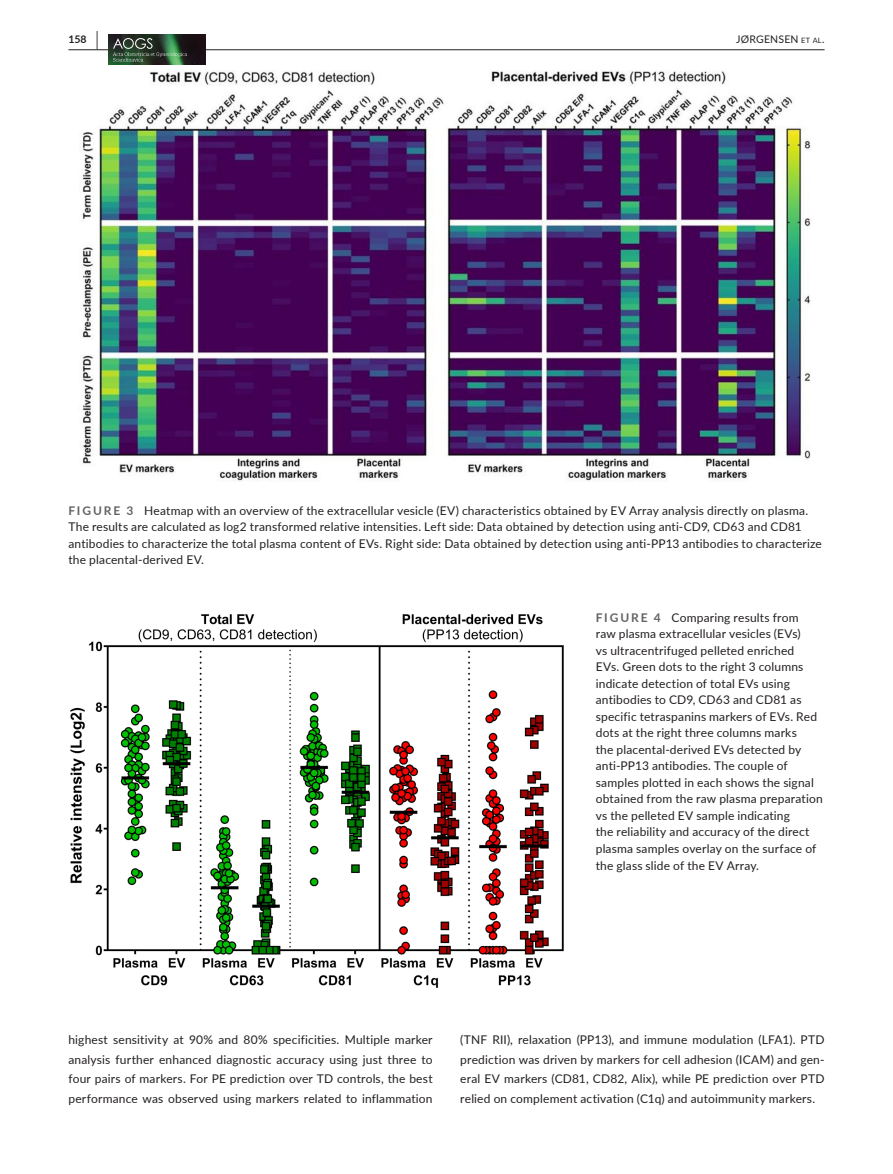
<style>
.page{position:relative;width:893px;height:1174px;background:#fff}
.page>*{position:absolute;margin:0;border:0;box-sizing:border-box;transform-origin:0 0}
.t1{font:12px/16.5px "Lato";letter-spacing:.015em;color:#231f20;text-align:justify}
.t2{font:10.5px "Lato";letter-spacing:.02em;color:#231f20}
.t3{font:700 10.5px "Lato";color:#231f20}
.s1{font-size:19.5px}
.s2{font-size:7.35px}
.s3{font-weight:700;color:#636366}
</style>
<div class="page">
<hr style="left:68px;top:49px;width:756px;height:1px;background:#231f20">
<img style="left:108px;top:35px;width:97px;height:30px">
<svg style="left:113px;top:38px;width:74px;height:24px;background:#3f5944"></svg>
<img style="left:82px;top:71px;width:729px;height:410px">
<img style="left:70px;top:614px;width:494px;height:374px">
<p class="t3" style="left:68px;top:31px;width:31px">158 <span class="s1">|</span></p>
<p class="t2" style="left:736px;top:31px;width:90px">JØRGENSEN <span class="s2">et al</span>.</p>
<p class="t1" style="left:68px;top:501px;width:755px;text-align:left"><span class="s3">FIGURE 3</span> Heatmap with an overview of the extracellular vesicle (EV) characteristics obtained by EV Array analysis directly on plasma.<br>The results are calculated as log2 transformed relative intensities. Left side: Data obtained by detection using anti-CD9, CD63 and CD81 antibodies to characterize the total plasma content of EVs. Right side: Data obtained by detection using anti-PP13 antibodies to characterize the placental-derived EV.</p>
<p class="t1" style="left:596px;top:609px;width:228px;text-align:left"><span class="s3">FIGURE 4</span> Comparing results from<br>raw plasma extracellular vesicles (EVs)<br>vs ultracentrifuged pelleted enriched<br>EVs. Green dots to the right 3 columns indicate detection of total EVs using antibodies to CD9, CD63 and CD81 as specific tetraspanins markers of EVs. Red dots at the right three columns marks<br>the placental-derived EVs detected by anti-PP13 antibodies. The couple of samples plotted in each shows the signal obtained from the raw plasma preparation vs the pelleted EV sample indicating<br>the reliability and accuracy of the direct plasma samples overlay on the surface of the glass slide of the EV Array.</p>
<p class="t1" style="left:68px;top:1029px;width:366px;line-height:19.5px">highest sensitivity at 90% and 80% specificities. Multiple marker analysis further enhanced diagnostic accuracy using just three to four pairs of markers. For PE prediction over TD controls, the best performance was observed using markers related to inflammation</p>
<p class="t1" style="left:460px;top:1029px;width:366px;line-height:19.5px">(TNF RII), relaxation (PP13), and immune modulation (LFA1). PTD prediction was driven by markers for cell adhesion (ICAM) and gen&shy;eral EV markers (CD81, CD82, Alix), while PE prediction over PTD relied on complement activation (C1q) and autoimmunity markers.</p>
</div>
